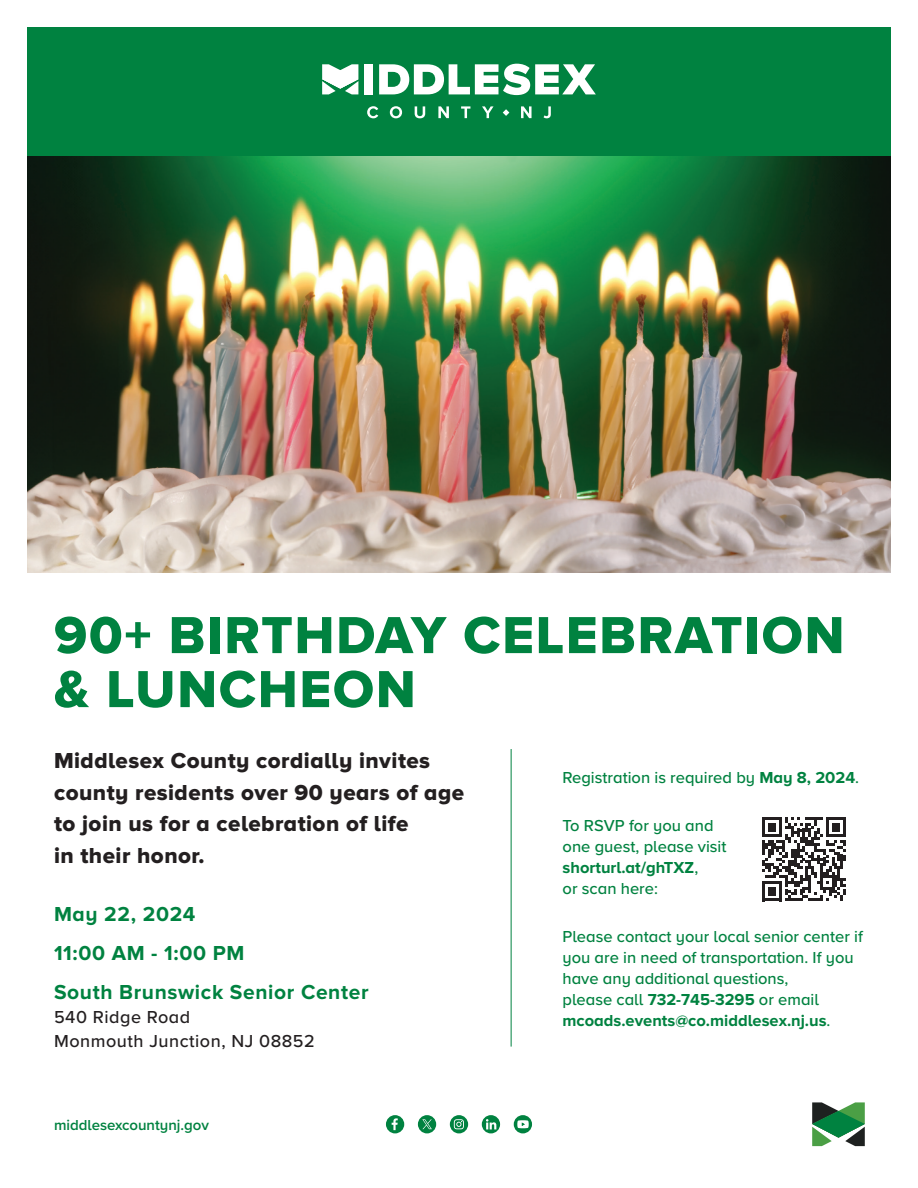
<style>
.page{position:relative;width:918px;height:1188px;background:#fff}
.page>*{position:absolute;margin:0;border:0;box-sizing:border-box;transform-origin:0 0}
.t1{font:54px/54px "Proxima Nova Extrabld";letter-spacing:.03em;color:#008240}
.Body{font:22.5px/31.5px "Proxima Nova Extrabld";letter-spacing:.02em;color:#231f20}
.Date_Location{font:700 21px "Proxima Nova";letter-spacing:.03em;color:#008240}
.Date_Location-2{font:500 18px/24px "Proxima Nova";letter-spacing:.03em;color:#231f20}
.Details{font:500 16.5px/21px "Proxima Nova";color:#008240}
.t2{font:600 15px "Proxima Nova";color:#008240}
.s1{font-weight:700}
</style>
<div class="page">
<svg style="left:386px;top:1115px;width:18px;height:18px"></svg>
<svg style="left:450px;top:1115px;width:18px;height:18px"></svg>
<svg style="left:482px;top:1115px;width:18px;height:18px"></svg>
<svg style="left:514px;top:1115px;width:18px;height:18px"></svg>
<div style="left:418px;top:1115px;width:18px;height:18px;background:#008240;border-radius:50%"></div>
<svg style="left:422px;top:1119px;width:10px;height:10px"></svg>
<svg style="left:812px;top:1102px;width:53px;height:44px"></svg>
<img style="left:27px;top:155px;width:864px;height:418px">
<svg style="left:762px;top:817px;width:84px;height:84px"></svg>
<hr style="left:511px;top:749px;width:1px;height:298px;background:#008240">
<div style="left:27px;top:27px;width:864px;height:128px;background:#008240"></div>
<svg style="left:367px;top:106px;width:11px;height:12px"></svg>
<svg style="left:390px;top:106px;width:12px;height:12px"></svg>
<svg style="left:415px;top:106px;width:10px;height:12px"></svg>
<svg style="left:438px;top:106px;width:11px;height:12px"></svg>
<svg style="left:461px;top:106px;width:9px;height:12px"></svg>
<svg style="left:482px;top:106px;width:12px;height:12px"></svg>
<svg style="left:521px;top:106px;width:11px;height:12px"></svg>
<svg style="left:544px;top:106px;width:7px;height:12px"></svg>
<svg style="left:503px;top:109px;width:6px;height:7px"></svg>
<svg style="left:379px;top:64px;width:217px;height:31px"></svg>
<div style="left:364px;top:64px;width:9px;height:30px;background:#fff"></div>
<svg style="left:322px;top:64px;width:36px;height:30px"></svg>
<p class="t1" style="left:54px;top:610px;width:792px">90+ BIRTHDAY CELEBRATION &amp; LUNCHEON</p>
<p class="Body" style="left:54px;top:746px;width:412px">Middlesex County cordially invites county residents over 90 years of age to join us for a celebration of life<br>in their honor.</p>
<p class="Date_Location" style="left:54px;top:902px;width:143px">May 22, 2024</p>
<p class="Date_Location" style="left:54px;top:941px;width:192px">11:00 AM - 1:00 PM</p>
<p class="Date_Location" style="left:54px;top:979px;width:316px">South Brunswick Senior Center</p>
<p class="Date_Location-2" style="left:54px;top:1004px;width:262px">540 Ridge Road<br>Monmouth Junction, NJ 08852</p>
<p class="t2" style="left:54px;top:1114px;width:156px">middlesexcountynj.gov</p>
<p class="Details" style="left:562px;top:766px;width:298px">Registration is required by <span class="s1">May 8, 2024</span>.</p>
<p class="Details" style="left:563px;top:814px;width:165px">To RSVP for you and one guest, please visit <span class="s1">shorturl.at/ghTXZ</span>,<br>or scan here:</p>
<p class="Details" style="left:562px;top:925px;width:302px">Please contact your local senior center if you are in need of transportation. If you have any additional questions,<br>please call <span class="s1">732-745-3295</span> or email <span class="s1">mcoads.events@co.middlesex.nj.us</span>.</p>
</div>
